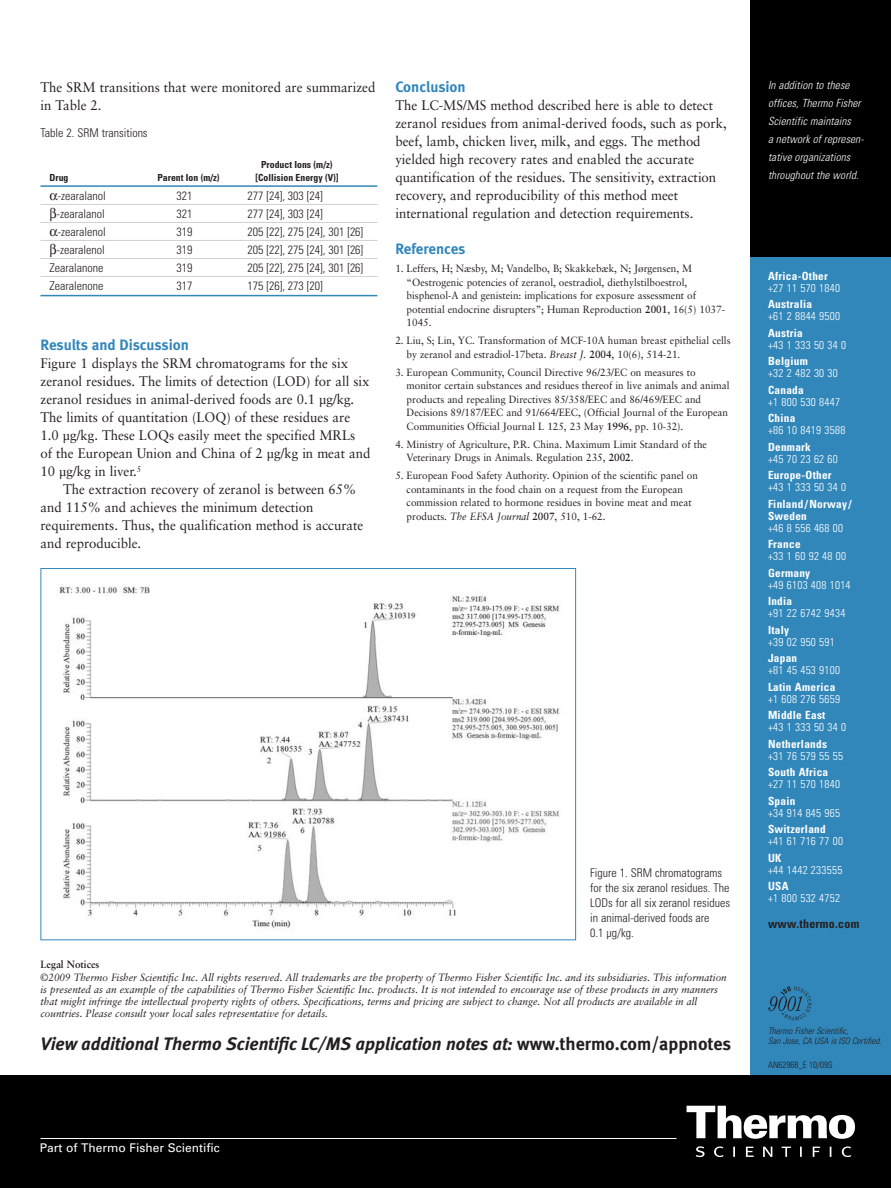
<style>
.page{position:relative;width:891px;height:1188px;background:#fff}
.page>*{position:absolute;margin:0;border:0;box-sizing:border-box;transform-origin:0 0}
.t1{font:italic 18px "Meta Bold LF";color:#231f20}
.t2{font:15px "Meta Bold LF";letter-spacing:-.005em;color:#3287ba}
.t3{font:13.8px/18px "Sabon";color:#231f20;scale:.95 1}
.t4{font:300 condensed 12px/15px "Univers";color:#231f20}
.t5{font:12px "Univers";color:#fff}
.t6{font:700 condensed 12px "Univers";letter-spacing:.025em;color:#231f20}
.t7{font:300 condensed 11.25px "Univers";letter-spacing:.025em;color:#fff}
.t8{font:700 condensed 11.25px/12px "Univers";letter-spacing:.025em;color:#fff}
.t9{font:italic 300 condensed 11.25px/18px "Univers";color:#fff}
.t10{font:10.5px/13.5px "Sabon";color:#231f20;scale:.95 1}
.t11{font:italic 10.5px/12px "Sabon";color:#231f20;scale:.95 1}
.t12{font:700 10.5px "Sabon";color:#231f20;scale:.95 1}
.t13{font:700 condensed 9.75px "Univers";color:#231f20}
.t14{font:italic 300 condensed 9px/9.8px "Univers";color:#231f20}
.t15{font:300 condensed 9px "Univers";color:#231f20}
.s1{font-weight:700}
.s2{font-style:italic}
.s3{font-style:normal}
</style>
<div class="page">
<div style="left:750px;top:257px;width:141px;height:931px;background:#3287ba"></div>
<div style="left:0;top:1076px;width:891px;height:112px;background:#000001"></div>
<div style="left:750px;top:0;width:141px;height:257px;background:#000001"></div>
<hr style="left:40px;top:1138px;width:636px;height:1px;background:#fff">
<svg style="left:687px;top:1106px;width:168px;height:33px"></svg>
<svg style="left:696px;top:1146px;width:155px;height:11px"></svg>
<svg style="left:768px;top:986px;width:44px;height:34px"></svg>
<hr style="left:40px;top:185px;width:337px;height:2px;background:#3287ba">
<hr style="left:40px;top:204px;width:337px;height:1px;background:#d1d2d4">
<hr style="left:40px;top:222px;width:337px;height:1px;background:#d1d2d4">
<hr style="left:40px;top:240px;width:337px;height:1px;background:#d1d2d4">
<hr style="left:40px;top:258px;width:337px;height:1px;background:#d1d2d4">
<hr style="left:40px;top:276px;width:337px;height:1px;background:#d1d2d4">
<hr style="left:40px;top:295px;width:337px;height:1px;background:#3287ba">
<img style="left:59px;top:586px;width:501px;height:342px">
<h3 class="t3" style="left:41px;top:79px;width:354px">The SRM transitions that were monitored are summarized in Table 2.</h3>
<p class="t4" style="left:40px;top:127px;width:109px">Table 2. SRM transitions</p>
<p class="t13" style="left:261px;top:161px;width:73px">Product Ions (m/z)</p>
<p class="t13" style="left:50px;top:174px;width:20px">Drug</p>
<p class="t13" style="left:158px;top:174px;width:64px">Parent Ion (m/z)</p>
<p class="t13" style="left:255px;top:174px;width:85px">[Collision Energy (V)]</p>
<p class="t4" style="left:58px;top:190px;width:49px">-zearalanol</p>
<p class="t4" style="left:177px;top:190px;width:17px">321</p>
<p class="t4" style="left:247px;top:190px;width:77px">277 [24], 303 [24]</p>
<p class="t4" style="left:57px;top:208px;width:49px">-zearalanol</p>
<p class="t4" style="left:177px;top:208px;width:17px">321</p>
<p class="t4" style="left:247px;top:208px;width:77px">277 [24], 303 [24]</p>
<p class="t4" style="left:58px;top:226px;width:49px">-zearalenol</p>
<p class="t4" style="left:177px;top:226px;width:17px">319</p>
<p class="t4" style="left:247px;top:226px;width:117px">205 [22], 275 [24], 301 [26]</p>
<p class="t4" style="left:57px;top:244px;width:49px">-zearalenol</p>
<p class="t4" style="left:177px;top:244px;width:17px">319</p>
<p class="t4" style="left:247px;top:244px;width:117px">205 [22], 275 [24], 301 [26]</p>
<p class="t4" style="left:50px;top:262px;width:55px">Zearalanone</p>
<p class="t4" style="left:177px;top:262px;width:17px">319</p>
<p class="t4" style="left:247px;top:262px;width:117px">205 [22], 275 [24], 301 [26]</p>
<p class="t4" style="left:50px;top:280px;width:55px">Zearalenone</p>
<p class="t4" style="left:177px;top:280px;width:17px">317</p>
<p class="t4" style="left:247px;top:280px;width:77px">175 [26], 273 [20]</p>
<h2 class="t2" style="left:40px;top:339px;width:150px">Results and Discussion</h2>
<p class="t3" style="left:41px;top:356px;width:349px">Figure 1 displays the SRM chromatograms for the six zeranol residues. The limits of detection (LOD) for all six zeranol residues in animal-derived foods are 0.1 µg/kg.<br>The limits of quantitation (LOQ) of these residues are 1.0 µg/kg. These LOQs easily meet the specified MRLs of the European Union and China of 2 µg/kg in meat and 10 µg/kg in liver.<sup>5</sup></p>
<h3 class="t3" style="left:41px;top:482px;width:341px;text-indent:23px">The extraction recovery of zeranol is between 65% and 115% and achieves the minimum detection requirements. Thus, the qualification method is accurate and reproducible.</h3>
<h2 class="t2" style="left:395px;top:81px;width:72px">Conclusion</h2>
<p class="t3" style="left:395px;top:97px;width:350px">The LC-MS/MS method described here is able to detect zeranol residues from animal-derived foods, such as pork, beef, lamb, chicken liver, milk, and eggs. The method yielded high recovery rates and enabled the accurate quantification of the residues. The sensitivity, extraction recovery, and reproducibility of this method meet international regulation and detection requirements.</p>
<h2 class="t2" style="left:395px;top:243px;width:72px">References</h2>
<p class="t10" style="left:407px;top:263px;width:337px;text-indent:-11px">1. Leffers, H; Næsby, M; Vandelbo, B; Skakkebæk, N; Jørgensen, M “Oestrogenic potencies of zeranol, oestradiol, diethylstilboestrol, bisphenol-A and genistein: implications for exposure assessment of potential endocrine disrupters”; Human Reproduction <span class="s1">2001</span>, 16(5) 1037- 1045.</p>
<p class="t10" style="left:407px;top:335px;width:343px;text-indent:-11px">2. Liu, S; Lin, YC. Transformation of MCF-10A human breast epithelial cells by zeranol and estradiol-17beta. <span class="s2">Breast J.</span> <span class="s1">2004</span>, 10(6), 514-21.</p>
<p class="t10" style="left:407px;top:366px;width:342px;text-indent:-11px">3. European Community, Council Directive 96/23/EC on measures to monitor certain substances and residues thereof in live animals and animal products and repealing Directives 85/358/EEC and 86/469/EEC and Decisions 89/187/EEC and 91/664/EEC, (Official Journal of the European Communities Official Journal L 125, 23 May <span class="s1">1996</span>, pp. 10-32).</p>
<p class="t10" style="left:407px;top:438px;width:318px;text-indent:-11px">4. Ministry of Agriculture, P.R. China. Maximum Limit Standard of the<br>Veterinary Drugs in Animals. Regulation 235, <span class="s1">2002</span>.</p>
<p class="t10" style="left:407px;top:470px;width:308px;text-indent:-11px">5. European Food Safety Authority. Opinion of the scientific panel on contaminants in the food chain on a request from the European commission related to hormone residues in bovine meat and meat products. <span class="s2">The EFSA Journal</span> <span class="s1">2007</span>, 510, 1-62.</p>
<p class="t4" style="left:590px;top:867px;width:141px">Figure 1. SRM chromatograms for the six zeranol residues. The<br>LODs for all six zeranol residues in animal-derived foods are<br>0.1 µg/kg.</p>
<p class="t12" style="left:41px;top:959px;width:64px">Legal Notices</p>
<p class="t11" style="left:41px;top:972px;width:724px">©2009 Thermo Fisher Scientific Inc. All rights reserved. All trademarks are the property of Thermo Fisher Scientific Inc. and its subsidiaries. This information is presented as an example of the capabilities of Thermo Fisher Scientific Inc. products. It is not intended to encourage use of these products in any manners that might infringe the intellectual property rights of others. Specifications, terms and pricing are subject to change. Not all products are available in all countries. Please consult your local sales representative for details.</p>
<h1 class="t1" style="left:40px;top:1037px;width:692px">View additional Thermo Scientific LC/MS application notes at: <span class="s3">www.thermo.com/appnotes</span></h1>
<p class="t5" style="left:40px;top:1144px;width:181px">Part of Thermo Fisher Scientific</p>
<p class="t9" style="left:768px;top:77px;width:99px">In addition to these offices, Thermo Fisher<br>Scientific maintains<br>a network of represen - tative organizations throughout the world.</p>
<p class="t8" style="left:768px;top:271px;width:61px">Africa-Other</p>
<p class="t7" style="left:768px;top:283px;width:74px">+27 11 570 1840</p>
<p class="t8" style="left:768px;top:299px;width:46px">Australia</p>
<p class="t7" style="left:768px;top:312px;width:74px">+61 2 8844 9500</p>
<p class="t8" style="left:768px;top:328px;width:36px">Austria</p>
<p class="t7" style="left:768px;top:341px;width:80px">+43 1 333 50 34 0</p>
<p class="t8" style="left:768px;top:356px;width:41px">Belgium</p>
<p class="t7" style="left:768px;top:369px;width:71px">+32 2 482 30 30</p>
<p class="t8" style="left:768px;top:385px;width:37px">Canada</p>
<p class="t7" style="left:768px;top:398px;width:74px">+1 800 530 8447</p>
<p class="t8" style="left:768px;top:413px;width:29px">China</p>
<p class="t7" style="left:768px;top:426px;width:79px">+86 10 8419 3588</p>
<p class="t8" style="left:768px;top:442px;width:44px">Denmark</p>
<p class="t7" style="left:768px;top:455px;width:71px">+45 70 23 62 60</p>
<p class="t8" style="left:768px;top:470px;width:65px">Europe-Other</p>
<p class="t7" style="left:768px;top:483px;width:80px">+43 1 333 50 34 0</p>
<p class="t8" style="left:768px;top:499px;width:85px">Finland/Norway/<br>Sweden</p>
<p class="t7" style="left:768px;top:524px;width:77px">+46 8 556 468 00</p>
<p class="t8" style="left:768px;top:539px;width:34px">France</p>
<p class="t7" style="left:768px;top:552px;width:80px">+33 1 60 92 48 00</p>
<p class="t8" style="left:768px;top:568px;width:44px">Germany</p>
<p class="t7" style="left:768px;top:581px;width:84px">+49 6103 408 1014</p>
<p class="t8" style="left:768px;top:596px;width:26px">India</p>
<p class="t7" style="left:768px;top:609px;width:79px">+91 22 6742 9434</p>
<p class="t8" style="left:768px;top:625px;width:23px">Italy</p>
<p class="t7" style="left:768px;top:638px;width:68px">+39 02 950 591</p>
<p class="t8" style="left:768px;top:653px;width:31px">Japan</p>
<p class="t7" style="left:768px;top:666px;width:74px">+81 45 453 9100</p>
<p class="t8" style="left:768px;top:682px;width:69px">Latin America</p>
<p class="t7" style="left:768px;top:695px;width:74px">+1 608 276 5659</p>
<p class="t8" style="left:768px;top:710px;width:59px">Middle East</p>
<p class="t7" style="left:768px;top:723px;width:80px">+43 1 333 50 34 0</p>
<p class="t8" style="left:768px;top:739px;width:61px">Netherlands</p>
<p class="t7" style="left:768px;top:752px;width:77px">+31 76 579 55 55</p>
<p class="t8" style="left:768px;top:767px;width:62px">South Africa</p>
<p class="t7" style="left:768px;top:780px;width:74px">+27 11 570 1840</p>
<p class="t8" style="left:768px;top:796px;width:29px">Spain</p>
<p class="t7" style="left:768px;top:809px;width:74px">+34 914 845 965</p>
<p class="t8" style="left:768px;top:824px;width:59px">Switzerland</p>
<p class="t7" style="left:768px;top:837px;width:77px">+41 61 716 77 00</p>
<p class="t8" style="left:768px;top:853px;width:15px">UK</p>
<p class="t7" style="left:768px;top:866px;width:76px">+44 1442 233555</p>
<p class="t8" style="left:768px;top:881px;width:22px">USA</p>
<p class="t7" style="left:768px;top:894px;width:74px">+1 800 532 4752</p>
<p class="t6" style="left:768px;top:919px;width:93px">www.thermo.com</p>
<p class="t14" style="left:768px;top:1027px;width:117px">Thermo FisherScientific,<br>San Jose,CA USA is ISO Certified.</p>
<p class="t15" style="left:768px;top:1062px;width:66px">AN62968_E 10/09S</p>
</div>
